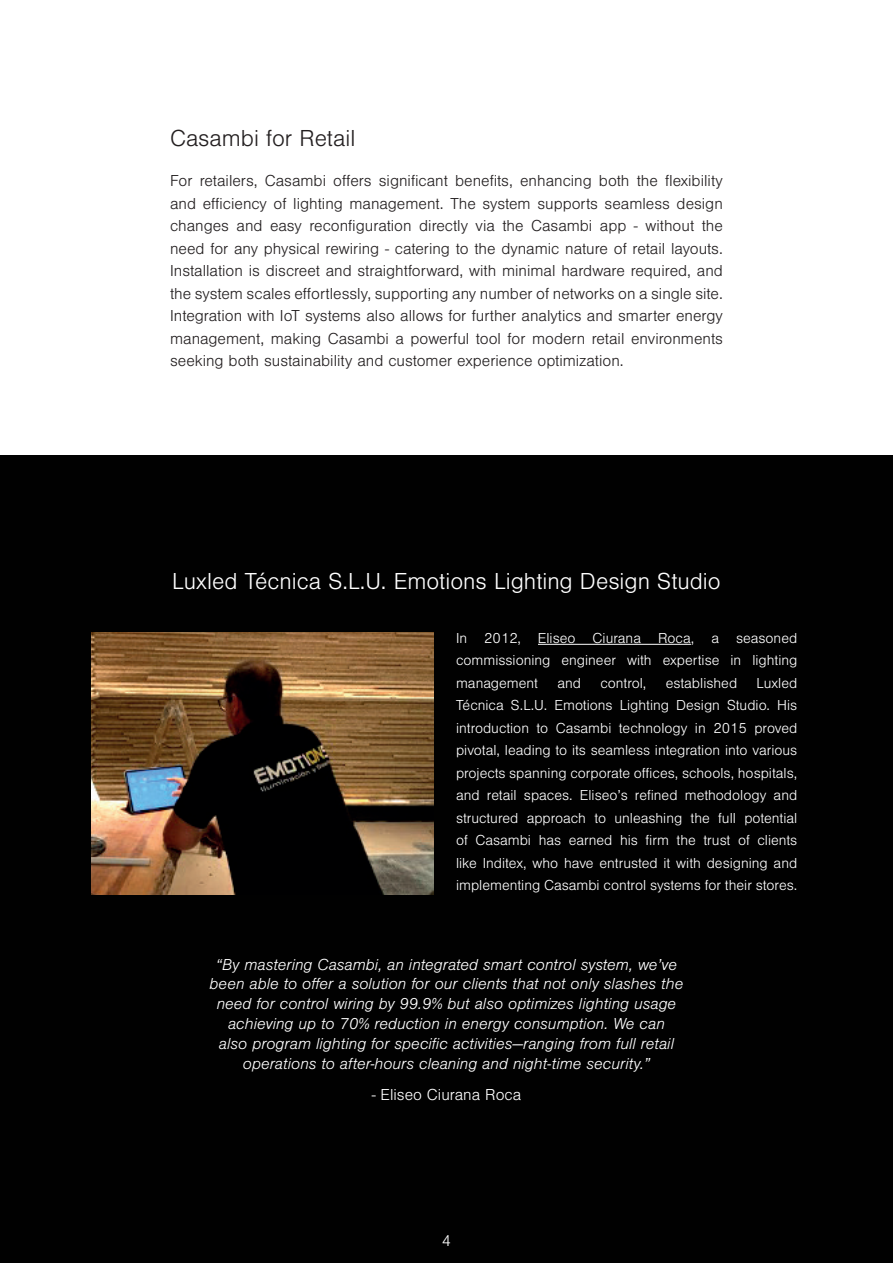
<style>
.page{position:relative;width:893px;height:1263px;background:#fff}
.page>*{position:absolute;margin:0;border:0;box-sizing:border-box;transform-origin:0 0}
.t1{font:300 24px "Nimbus San";color:#fff}
.t2{font:300 24px "Nimbus San";color:#231f20}
.t3{font:300 16.5px/22.5px "Nimbus San";color:#231f20;text-align:justify}
.intro{font:italic 300 16.5px/19.8px "Nimbus San";color:#fff;text-align:center}
.t4{font:300 16.5px "Nimbus San";color:#fff}
.t5{font:300 15px/22.5px "Nimbus San";color:#fff;text-align:justify}
</style>
<div class="page">
<div style="left:0;top:455px;width:893px;height:768px;background:#010101"></div>
<div style="left:0;top:1223px;width:893px;height:40px;background:#010101"></div>
<hr style="left:538px;top:644px;width:153px;height:1px;background:#fff">
<img style="left:92px;top:633px;width:341px;height:261px">
<p class="t2" style="left:170px;top:125px;width:187px">Casambi for Retail</p>
<p class="t3" style="left:170px;top:170px;width:554px">For retailers, Casambi offers significant benefits, enhancing both the flexibility and efficiency of lighting management. The system supports seamless design changes and easy reconfiguration directly via the Casambi app - without the need for any physical rewiring - catering to the dynamic nature of retail layouts.<br>Installation is discreet and straightforward, with minimal hardware required, and the system scales effortlessly, supporting any number of networks on a single site.<br>Integration with IoT systems also allows for further analytics and smarter energy management, making Casambi a powerful tool for modern retail environments seeking both sustainability and customer experience optimization.</p>
<p class="t1" style="left:172px;top:568px;width:550px">Luxled Técnica S.L.U. Emotions Lighting Design Studio</p>
<p class="t5" style="left:456px;top:627px;width:343px">In 2012, Eliseo Ciurana Roca, a seasoned commissioning engineer with expertise in lighting management</p>
<p class="t5" style="left:456px;top:672px;width:343px;text-indent:300px">Luxled Técnica S.L.U. Emotions Lighting Design Studio. His introduction to Casambi technology in 2015 proved pivotal, leading to its seamless integration into various projects spanning corporate offices, schools, hospitals, and retail spaces. Eliseo’s refined methodology and structured approach to unleashing the full potential of Casambi has earned his firm the trust of clients like Inditex, who have entrusted it with designing and implementing Casambi control systems for their stores.</p>
<p class="t5" style="left:557px;top:672px;width:25px">and</p>
<p class="t5" style="left:600px;top:672px;width:48px">control,</p>
<p class="t5" style="left:666px;top:672px;width:73px">established</p>
<p class="intro" style="left:210px;top:954px;width:475px">“By mastering Casambi, an integrated smart control system, we’ve been able to offer a solution for our clients that not only slashes the need for control wiring by 99.9% but also optimizes lighting usage achieving up to 70% reduction in energy consumption. We can<br>also program lighting for specific activities—ranging from full retail operations to after-hours cleaning and night-time security.”</p>
<p class="t4" style="left:372px;top:1085px;width:151px">- Eliseo Ciurana Roca</p>
<p class="t4" style="left:442px;top:1232px;width:11px">4</p>
</div>
